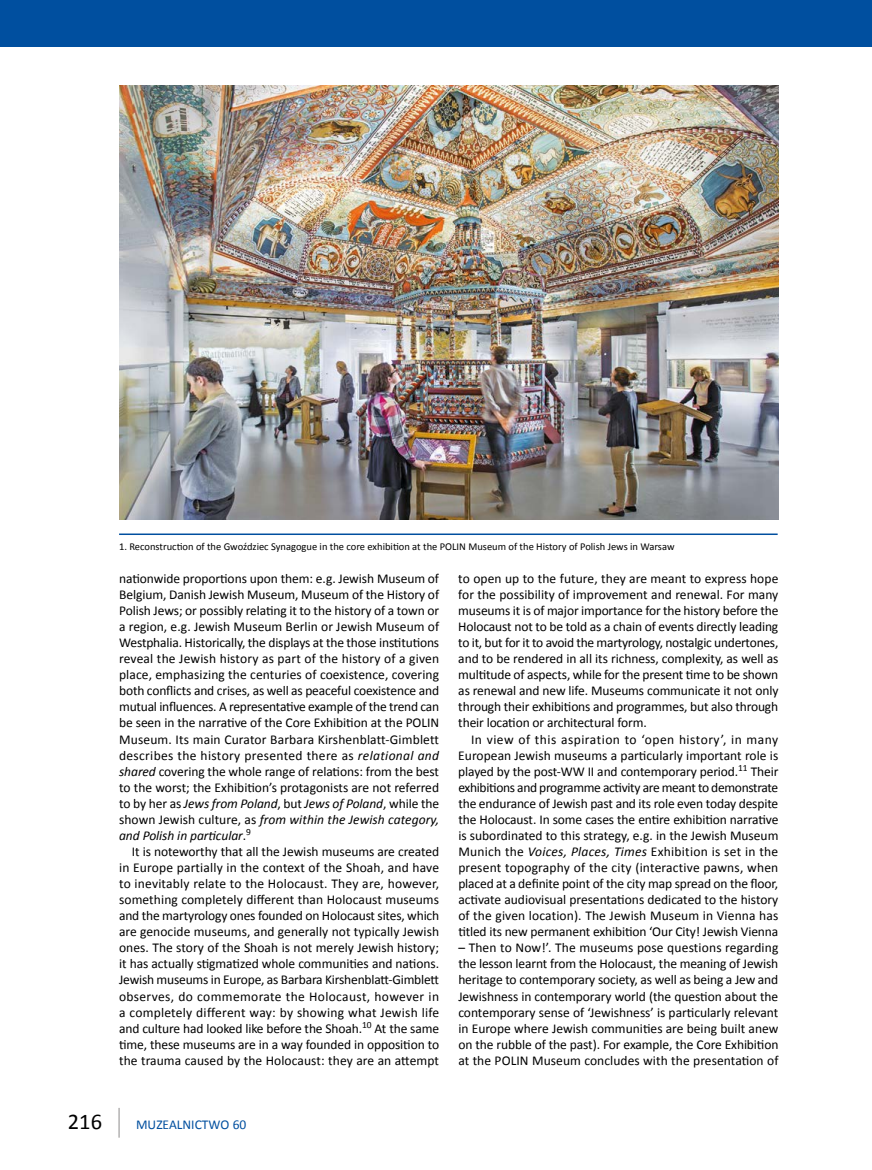
<style>
.page{position:relative;width:872px;height:1170px;background:#fff}
.page>*{position:absolute;margin:0;border:0;box-sizing:border-box;transform-origin:0 0}
.t1{font:22.5px "Calibri";color:#000}
.t2{font:13.5px/16px "Calibri";letter-spacing:-.01em;color:#000;text-align:justify}
.t3{font:13.5px "Calibri";color:#004f9f}
.t4{font:10.5px "Calibri";color:#000}
.s1{font-style:italic}
</style>
<div class="page">
<hr style="left:118px;top:1107px;width:2px;height:30px;background:#b3b2b2">
<div style="left:0;top:0;width:872px;height:47px;background:#004f9f"></div>
<img style="left:119px;top:85px;width:659px;height:434px">
<hr style="left:119px;top:533px;width:658px;height:2px;background:#004f9f">
<p class="t4" style="left:119px;top:539px;width:557px">1. Reconstruction of the Gwoździec Synagogue in the core exhibition at the POLIN Museum of the History of Polish Jews in Warsaw</p>
<p class="t2" style="left:119px;top:570px;width:322px">nationwide proportions upon them: e.g. Jewish Museum of Belgium, Danish Jewish Museum, Museum of the History of Polish Jews; or possibly relating it to the history of a town or a region, e.g. Jewish Museum Berlin or Jewish Museum of Westphalia. Historically, the displays at the those institutions reveal the Jewish history as part of the history of a given place, emphasizing the centuries of coexistence, covering both conflicts and crises, as well as peaceful coexistence and mutual influences. A representative example of the trend can be seen in the narrative of the Core Exhibition at the POLIN Museum. Its main Curator Barbara Kirshenblatt-Gimblett describes the history presented there as <span class="s1">relational and shared</span> covering the whole range of relations: from the best to the worst; the Exhibition’s protagonists are not referred to by her as <span class="s1">Jews from Poland</span>, but <span class="s1">Jews of Poland</span>, while the shown Jewish culture, as <span class="s1">from within the Jewish category, and Polish in particular</span>.<sup>9</sup></p>
<p class="t2" style="left:119px;top:843px;width:322px;text-indent:13px">It is noteworthy that all the Jewish museums are created in Europe partially in the context of the Shoah, and have to inevitably relate to the Holocaust. They are, however, something completely different than Holocaust museums and the martyrology ones founded on Holocaust sites, which are genocide museums, and generally not typically Jewish ones. The story of the Shoah is not merely Jewish history; it has actually stigmatized whole communities and nations.<br>Jewish museums in Europe, as Barbara Kirshenblatt-Gimblett observes, do commemorate the Holocaust, however in a completely different way: by showing what Jewish life and culture had looked like before the Shoah.<sup>10</sup> At the same time, these museums are in a way founded in opposition to the trauma caused by the Holocaust: they are an attempt</p>
<h1 class="t1" style="left:68px;top:1107px;width:36px">216</h1>
<p class="t3" style="left:136px;top:1115px;width:112px">MUZEALNICTWO 60</p>
<p class="t2" style="left:458px;top:570px;width:322px">to open up to the future, they are meant to express hope for the possibility of improvement and renewal. For many museums it is of major importance for the history before the Holocaust not to be told as a chain of events directly leading to it, but for it to avoid the martyrology, nostalgic undertones, and to be rendered in all its richness, complexity, as well as multitude of aspects, while for the present time to be shown as renewal and new life. Museums communicate it not only through their exhibitions and programmes, but also through their location or architectural form.</p>
<p class="t2" style="left:458px;top:731px;width:322px;text-indent:13px">In view of this aspiration to ‘open history’, in many European Jewish museums a particularly important role is played by the post-WW II and contemporary period.<sup>11</sup> Their exhibitions and programme activity are meant to demonstrate the endurance of Jewish past and its role even today despite the Holocaust. In some cases the entire exhibition narrative is subordinated to this strategy, e.g. in the Jewish Museum Munich the <span class="s1">Voices, Places, Times</span> Exhibition is set in the present topography of the city (interactive pawns, when placed at a definite point of the city map spread on the floor, activate audiovisual presentations dedicated to the history of the given location). The Jewish Museum in Vienna has titled its new permanent exhibition ‘Our City! Jewish Vienna</p>
<p class="t2" style="left:458px;top:939px;width:322px">– Then to Now!’. The museums pose questions regarding the lesson learnt from the Holocaust, the meaning of Jewish heritage to contemporary society, as well as being a Jew and Jewishness in contemporary world (the question about the contemporary sense of ‘Jewishness’ is particularly relevant in Europe where Jewish communities are being built anew on the rubble of the past). For example, the Core Exhibition at the POLIN Museum concludes with the presentation of</p>
</div>
